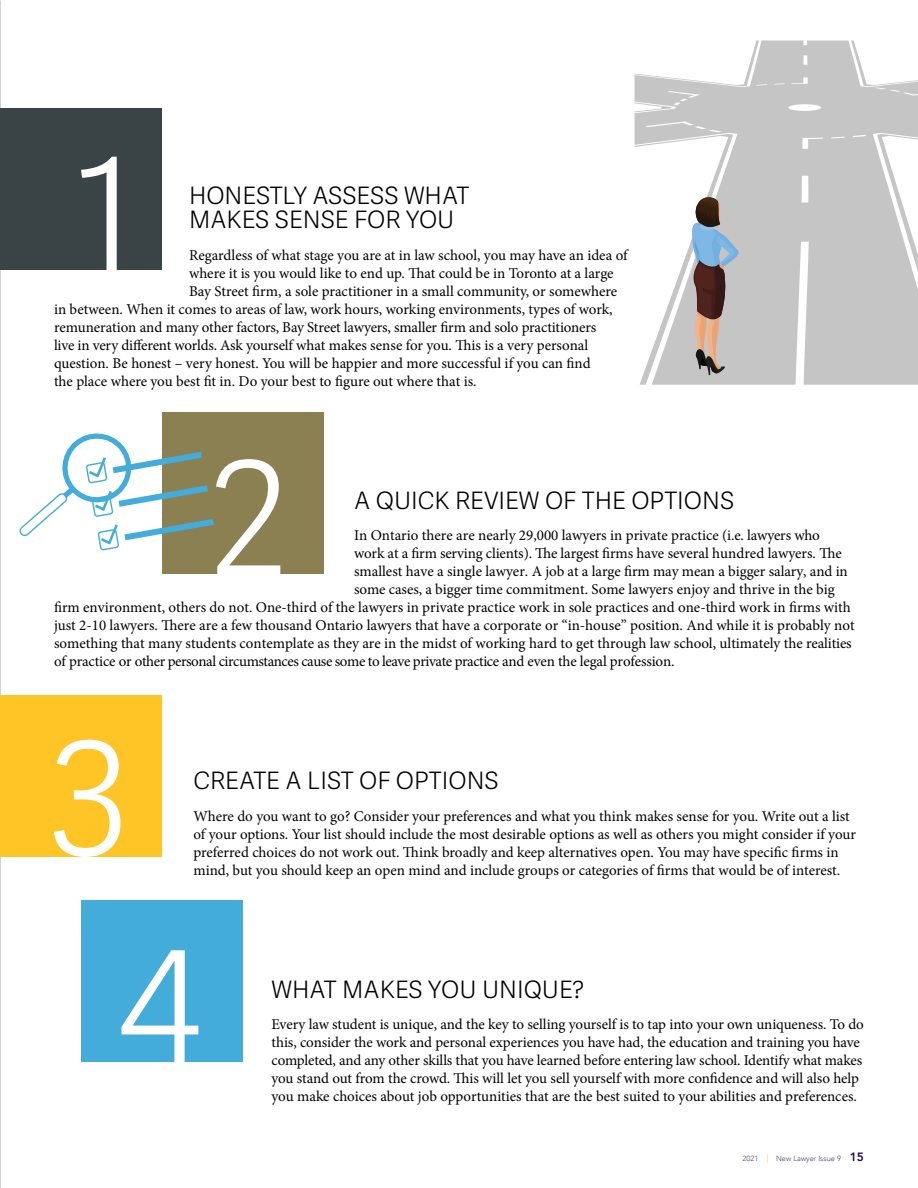
<style>
.page{position:relative;width:918px;height:1188px;background:#fff}
.page>*{position:absolute;margin:0;border:0;box-sizing:border-box;transform-origin:0 0}
.t1{font:300 156.6px "Adelle Sans ARA";color:#fff}
.t2{font:300 24px/24px "Adelle Sans ARA";color:#000}
.t3{font:15px/18px "Minion Pro";letter-spacing:-.005em;color:#000}
.t4{font:15px "Minion Pro";letter-spacing:-.03em;color:#000}
.t5{font:300 7.5px "Avenir";color:#51437c}
.s1{font-size:9px;color:#ffc425}
.s2{font-weight:800;font-size:12px;color:#260859}
</style>
<div class="page">
<div style="left:162px;top:412px;width:162px;height:162px;background:#8b8052"></div>
<div style="left:0;top:108px;width:162px;height:162px;background:#3a4346"></div>
<div style="left:81px;top:900px;width:162px;height:162px;background:#44acdb"></div>
<div style="left:0;top:695px;width:162px;height:162px;background:#ffc425"></div>
<svg style="left:634px;top:40px;width:284px;height:345px;fill:#c6c5c6"></svg>
<div style="left:788px;top:104px;width:33px;height:7px;background:#fff;border-radius:50%"></div>
<svg style="left:691px;top:195px;width:48px;height:180px"></svg>
<svg style="left:20px;top:434px;width:194px;height:116px"></svg>
<h1 class="t1" style="left:74px;top:123px;width:64px">1</h1>
<h2 class="t2" style="left:189px;top:186px;width:282px">HONESTLY ASSESS WHAT<br>MAKES SENSE FOR YOU</h2>
<p class="t3" style="left:189px;top:246px;width:440px">Regardless of what stage you are at in law school, you may have an idea of</p>
<p class="t3" style="left:189px;top:264px;width:426px">where it is you would like to end up. That could be in Toronto at a large</p>
<p class="t3" style="left:189px;top:282px;width:430px">Bay Street firm, a sole practitioner in a small community, or somewhere</p>
<p class="t3" style="left:54px;top:300px;width:560px">in between. When it comes to areas of law, work hours, working environments, types of work,</p>
<p class="t3" style="left:54px;top:318px;width:544px">remuneration and many other factors, Bay Street lawyers, smaller firm and solo practitioners</p>
<p class="t3" style="left:54px;top:336px;width:536px">live in very different worlds. Ask yourself what makes sense for you. This is a very personal</p>
<p class="t3" style="left:54px;top:354px;width:538px">question. Be honest – very honest. You will be happier and more successful if you can find</p>
<p class="t3" style="left:54px;top:372px;width:424px">the place where you best fit in. Do your best to figure out where that is.</p>
<h1 class="t1" style="left:208px;top:428px;width:82px">2</h1>
<h2 class="t2" style="left:354px;top:491px;width:382px">A QUICK REVIEW OF THE OPTIONS</h2>
<p class="t3" style="left:354px;top:526px;width:467px">In Ontario there are nearly 29,000 lawyers in private practice (i.e. lawyers who</p>
<p class="t3" style="left:354px;top:544px;width:489px">work at a firm serving clients). The largest firms have several hundred lawyers. The</p>
<p class="t3" style="left:354px;top:562px;width:495px">smallest have a single lawyer. A job at a large firm may mean a bigger salary, and in</p>
<p class="t3" style="left:354px;top:580px;width:482px">some cases, a bigger time commitment. Some lawyers enjoy and thrive in the big</p>
<p class="t3" style="left:54px;top:598px;width:798px">firm environment, others do not. One-third of the lawyers in private practice work in sole practices and one-third work in firms with</p>
<p class="t3" style="left:54px;top:616px;width:802px">just 2-10 lawyers. There are a few thousand Ontario lawyers that have a corporate or “in-house” position. And while it is probably not</p>
<p class="t3" style="left:54px;top:634px;width:799px">something that many students contemplate as they are in the midst of working hard to get through law school, ultimately the realities</p>
<p class="t4" style="left:54px;top:651px;width:622px">of practice or other personal circumstances cause some to leave private practice and even the legal profession.</p>
<h1 class="t1" style="left:47px;top:708px;width:85px">3</h1>
<h2 class="t2" style="left:194px;top:771px;width:307px">CREATE A LIST OF OPTIONS</h2>
<p class="t3" style="left:194px;top:807px;width:664px">Where do you want to go? Consider your preferences and what you think makes sense for you. Write out a list of your options. Your list should include the most desirable options as well as others you might consider if your preferred choices do not work out. Think broadly and keep alternatives open. You may have specific firms in mind, but you should keep an open mind and include groups or categories of firms that would be of interest.</p>
<h1 class="t1" style="left:118px;top:917px;width:85px">4</h1>
<h2 class="t2" style="left:272px;top:980px;width:315px">WHAT MAKES YOU UNIQUE?</h2>
<p class="t3" style="left:272px;top:1015px;width:594px">Every law student is unique, and the key to selling yourself is to tap into your own uniqueness. To do this, consider the work and personal experiences you have had, the education and training you have completed, and any other skills that you have learned before entering law school. Identify what makes you stand out from the crowd. This will let you sell yourself with more confidence and will also help you make choices about job opportunities that are the best suited to your abilities and preferences.</p>
<p class="t5" style="left:742px;top:1154px;width:123px">2021 <span class="s1">|</span> New Lawyer Issue 9 <span class="s2">15</span></p>
</div>
